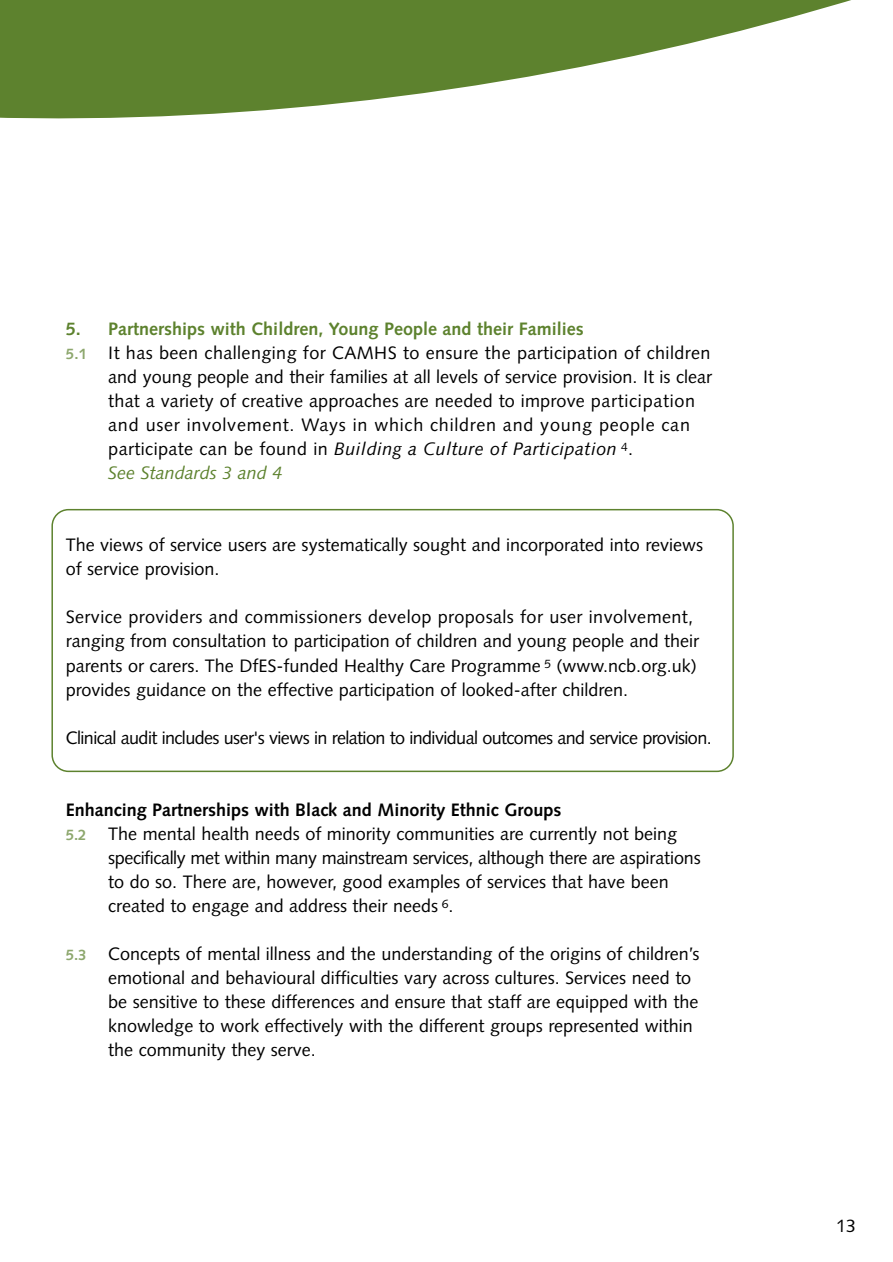
<style>
.page{position:relative;width:893px;height:1262px;background:#fff}
.page>*{position:absolute;margin:0;border:0;box-sizing:border-box;transform-origin:0 0}
.t1{font:18px/24px "Syntax";color:#000}
.t2{font:18px "Syntax";letter-spacing:-.035em;color:#000}
.t3{font:18px "Syntax";letter-spacing:-.02em;color:#000}
.t4{font:18px "Syntax";letter-spacing:.02em;color:#000}
.t5{font:italic 18px "Syntax";letter-spacing:.02em;color:#000}
.t6{font:18px "Syntax";letter-spacing:.04em;color:#000}
.t7{font:700 18px "Syntax";color:#5d822e}
.t8{font:700 18px "Syntax";color:#000}
.t9{font:italic 18px "Syntax";color:#5d822e}
.s1{font-weight:700;font-size:15px;color:#8da76d}
.s2{font-style:normal}
</style>
<div class="page">
<svg style="left:51px;top:509px;width:682px;height:263px"></svg>
<svg style="left:0;top:0;width:851px;height:118px;fill:#5d822e"></svg>
<p class="t7" style="left:66px;top:322px;width:519px">5. Partnerships with Children, Young People and their Families</p>
<p class="t4" style="left:66px;top:346px;width:646px"><span class="s1">5.1</span> It has been challenging for CAMHS to ensure the participation of children</p>
<p class="t1" style="left:108px;top:367px;width:605px">and young people and their families at all levels of service provision. It is clear</p>
<p class="t1" style="left:108px;top:391px;width:588px">that a variety of creative approaches are needed to improve participation</p>
<p class="t6" style="left:108px;top:418px;width:583px">and user involvement. Ways in which children and young people can</p>
<p class="t5" style="left:108px;top:442px;width:526px"><span class="s2">participate can be found in</span> Building a Culture of Participation <sup>4</sup><span class="s2">.</span></p>
<p class="t9" style="left:108px;top:466px;width:176px">See Standards 3 and 4</p>
<p class="t1" style="left:66px;top:535px;width:639px">The views of service users are systematically sought and incorporated into reviews of service provision.</p>
<p class="t1" style="left:66px;top:607px;width:635px">Service providers and commissioners develop proposals for user involvement, ranging from consultation to participation of children and young people and their parents or carers. The DfES-funded Healthy Care Programme <sup>5</sup> (www.ncb.org.uk) provides guidance on the effective participation of looked-after children.</p>
<p class="t2" style="left:66px;top:730px;width:647px">Clinical audit includes user's views in relation to individual outcomes and service provision.</p>
<p class="t8" style="left:66px;top:802px;width:497px">Enhancing Partnerships with Black and Minority Ethnic Groups</p>
<p class="t1" style="left:66px;top:823px;width:613px"><span class="s1">5.2</span> The mental health needs of minority communities are currently not being</p>
<p class="t3" style="left:108px;top:850px;width:594px">specifically met within many mainstream services, although there are aspirations</p>
<p class="t1" style="left:108px;top:871px;width:562px">to do so. There are, however, good examples of services that have been</p>
<p class="t1" style="left:108px;top:895px;width:346px">created to engage and address their needs <sup>6</sup>.</p>
<p class="t1" style="left:108px;top:943px;width:593px;text-indent:-43px"><span class="s1">5.3</span> Concepts of mental illness and the understanding of the origins of children’s emotional and behavioural difficulties vary across cultures. Services need to be sensitive to these differences and ensure that staff are equipped with the knowledge to work effectively with the different groups represented within the community they serve.</p>
<p class="t1" style="left:836px;top:1215px;width:22px">13</p>
</div>
